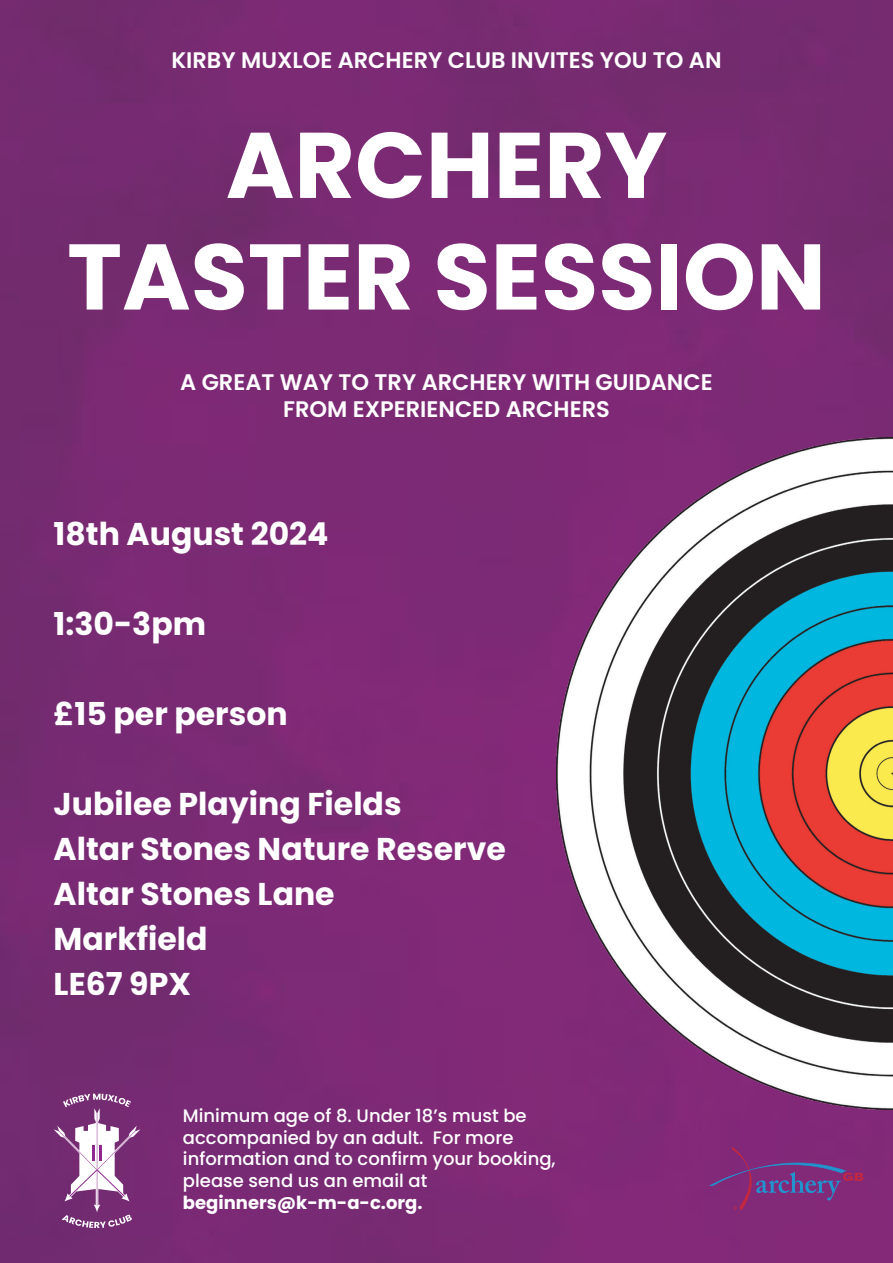
<style>
.page{position:relative;width:893px;height:1263px;background:#fff}
.page>*{position:absolute;margin:0;border:0;box-sizing:border-box;transform-origin:0 0}
.t1{font:700 93px/111.6px "Poppins";color:#fff;text-align:center}
.t2{font:700 31.5px/45px "Poppins";color:#fff}
.t3{font:600 22.5px/27px "Poppins";color:#fff;text-align:center}
.t4{font:500 18px/21.6px "Poppins";color:#fff}
.t5{font:700 18px "Poppins";color:#fff}
</style>
<div class="page">
<img style="left:0;top:0;width:893px;height:1263px">
<svg style="left:54px;top:1093px;width:86px;height:135px"></svg>
<img style="left:557px;top:437px;width:336px;height:672px">
<svg style="left:709px;top:1147px;width:154px;height:63px;background:#7c317d"></svg>
<p class="t3" style="left:171px;top:47px;width:552px">KIRBY MUXLOE ARCHERY CLUB INVITES YOU TO AN</p>
<h1 class="t1" style="left:67px;top:110px;width:760px">ARCHERY<br>TASTER SESSION</h1>
<p class="t3" style="left:180px;top:369px;width:534px">A GREAT WAY TO TRY ARCHERY WITH GUIDANCE<br>FROM EXPERIENCED ARCHERS</p>
<h2 class="t2" style="left:54px;top:511px;width:276px">18th August 2024</h2>
<h2 class="t2" style="left:54px;top:601px;width:154px">1:30-3pm</h2>
<h2 class="t2" style="left:54px;top:691px;width:235px">£15 per person</h2>
<h2 class="t2" style="left:54px;top:781px;width:454px">Jubilee Playing Fields<br>Altar Stones Nature Reserve<br>Altar Stones Lane<br>Markfield<br>LE67 9PX</h2>
<p class="t4" style="left:183px;top:1105px;width:374px">Minimum age of 8. Under 18’s must be accompanied by an adult. For more information and to confirm your booking, please send us an email at</p>
<p class="t5" style="left:183px;top:1192px;width:241px">beginners@k-m-a-c.org.</p>
</div>
